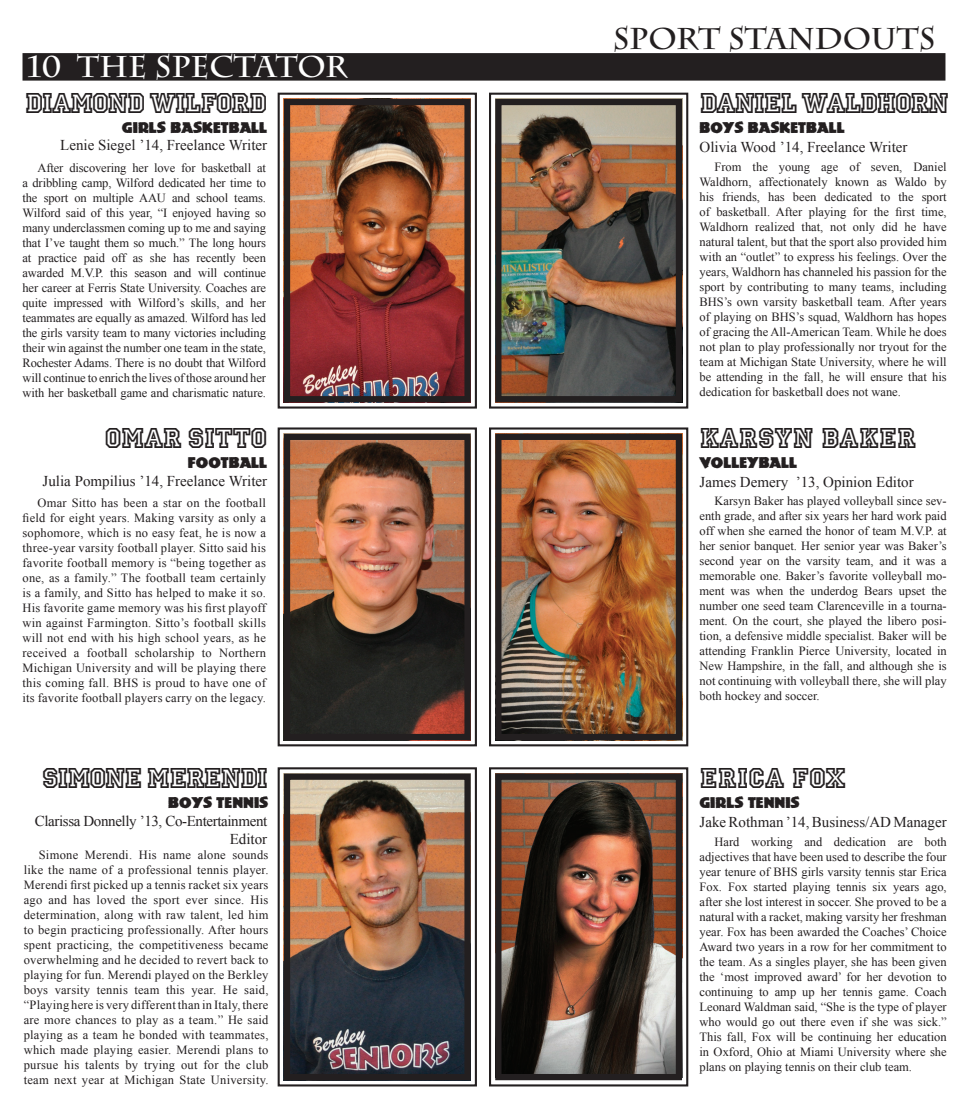
<style>
.page{position:relative;width:968px;height:1114px;background:#fff}
.page>*{position:absolute;margin:0;border:0;box-sizing:border-box;transform-origin:0 0}
.t1{font:30px "AHJ Allstar";letter-spacing:-.05em;color:#231f20}
.t2{font:30px "AHJ Allstar";color:#231f20}
.t3{font:700 30px "Charlemagne Std";color:#231f20}
.t4{font:700 30px "Charlemagne Std";color:#fff}
.t5{font:30px "AHJ Allstar";letter-spacing:-.025em;color:#231f20}
.t6{font:15px "Times New Roman";color:#231f20}
.t7{font:15px "AHJ Publicity";color:#231f20}
.t8{font:15px/18px "Times New Roman";letter-spacing:-.025em;color:#231f20;text-align:right}
.t9{font:12.5px/15px "Times New Roman";color:#231f20;text-align:justify}
</style>
<div class="page">
<div style="left:22px;top:53px;width:923px;height:28px;background:#231f20"></div>
<img style="left:489px;top:92px;width:200px;height:317px">
<div style="left:495px;top:99px;width:187px;height:303px;border:6px solid #231f20"></div>
<img style="left:489px;top:427px;width:200px;height:320px">
<div style="left:495px;top:434px;width:187px;height:306px;border:6px solid #231f20"></div>
<img style="left:489px;top:767px;width:200px;height:320px">
<div style="left:495px;top:773px;width:187px;height:307px;border:6px solid #231f20"></div>
<img style="left:277px;top:92px;width:200px;height:317px">
<div style="left:284px;top:99px;width:186px;height:303px;border:6px solid #231f20"></div>
<img style="left:277px;top:427px;width:200px;height:320px">
<div style="left:284px;top:434px;width:186px;height:306px;border:6px solid #231f20"></div>
<img style="left:277px;top:767px;width:200px;height:320px">
<div style="left:284px;top:773px;width:186px;height:307px;border:6px solid #231f20"></div>
<p class="t4" style="left:27px;top:49px;width:322px">10 THE SPECTATOR</p>
<p class="t3" style="left:612px;top:21px;width:324px">SPORT STANDOUTS</p>
<p class="t1" style="left:25px;top:85px;width:244px">DIAMOND WILFORD</p>
<p class="t7" style="left:122px;top:118px;width:147px">GIRLS BASKETBALL</p>
<p class="t9" style="left:23px;top:160px;width:245px;text-indent:15px">After discovering her love for basketball at a dribbling camp, Wilford dedicated her time to the sport on multiple AAU and school teams.<br>Wilford said of this year, “I enjoyed having so many underclassmen coming up to me and saying that I’ve taught them so much.” The long hours at practice paid off as she has recently been awarded M.V.P. this season and will continue her career at Ferris State University. Coaches are quite impressed with Wilford’s skills, and her teammates are equally as amazed. Wilford has led the girls varsity team to many victories including their win against the number one team in the state, Rochester Adams. There is no doubt that Wilford will continue to enrich the lives of those around her with her basketball game and charismatic nature.</p>
<p class="t6" style="left:60px;top:135px;width:208px">Lenie Siegel ’14, Freelance Writer</p>
<p class="t1" style="left:699px;top:85px;width:251px">DANIEL WALDHORN</p>
<p class="t7" style="left:699px;top:119px;width:147px">BOYS BASKETBALL</p>
<p class="t9" style="left:699px;top:159px;width:249px;text-indent:15px">From the young age of seven, Daniel Waldhorn, affectionately known as Waldo by his friends, has been dedicated to the sport of basketball. After playing for the first time, Waldhorn realized that, not only did he have natural talent, but that the sport also provided him with an “outlet” to express his feelings. Over the years, Waldhorn has channeled his passion for the sport by contributing to many teams, including BHS’s own varsity basketball team. After years of playing on BHS’s squad, Waldhorn has hopes of gracing the All-American Team. While he does not plan to play professionally nor tryout for the team at Michigan State University, where he will be attending in the fall, he will ensure that his dedication for basketball does not wane.</p>
<p class="t6" style="left:699px;top:136px;width:209px">Olivia Wood ’14, Freelance Writer</p>
<p class="t5" style="left:105px;top:420px;width:164px">OMAR SITTO</p>
<p class="t7" style="left:188px;top:453px;width:81px">FOOTBALL</p>
<p class="t9" style="left:23px;top:495px;width:245px;text-indent:15px">Omar Sitto has been a star on the football field for eight years. Making varsity as only a sophomore, which is no easy feat, he is now a three-year varsity football player. Sitto said his favorite football memory is “being together as one, as a family.” The football team certainly is a family, and Sitto has helped to make it so.<br>His favorite game memory was his first playoff win against Farmington. Sitto’s football skills will not end with his high school years, as he received a football scholarship to Northern Michigan University and will be playing there this coming fall. BHS is proud to have one of its favorite football players carry on the legacy.</p>
<p class="t6" style="left:43px;top:471px;width:226px">Julia Pompilius ’14, Freelance Writer</p>
<p class="t2" style="left:699px;top:420px;width:218px">KARSYN BAKER</p>
<p class="t7" style="left:699px;top:454px;width:99px">VOLLEYBALL</p>
<p class="t9" style="left:699px;top:493px;width:249px;text-indent:15px">Karsyn Baker has played volleyball since sev&shy;enth grade, and after six years her hard work paid off when she earned the honor of team M.V.P. at her senior banquet. Her senior year was Baker’s second year on the varsity team, and it was a memorable one. Baker’s favorite volleyball mo&shy;ment was when the underdog Bears upset the number one seed team Clarenceville in a tourna&shy;ment. On the court, she played the libero posi&shy;tion, a defensive middle specialist. Baker will be attending Franklin Pierce University, located in New Hampshire, in the fall, and although she is not continuing with volleyball there, she will play both hockey and soccer.</p>
<p class="t6" style="left:699px;top:472px;width:216px">James Demery ’13, Opinion Editor</p>
<p class="t1" style="left:42px;top:760px;width:228px">SIMONE MERENDI</p>
<p class="t7" style="left:168px;top:793px;width:102px">BOYS TENNIS</p>
<p class="t8" style="left:35px;top:812px;width:234px">Clarissa Donnelly ’13, Co-Entertainment<br>Editor</p>
<p class="t9" style="left:24px;top:847px;width:246px;text-indent:15px">Simone Merendi. His name alone sounds like the name of a professional tennis player.<br>Merendi first picked up a tennis racket six years ago and has loved the sport ever since. His determination, along with raw talent, led him to begin practicing professionally. After hours spent practicing, the competitiveness became overwhelming and he decided to revert back to playing for fun. Merendi played on the Berkley boys varsity tennis team this year. He said, “Playing here is very different than in Italy, there are more chances to play as a team.” He said playing as a team he bonded with teammates, which made playing easier. Merendi plans to pursue his talents by trying out for the club team next year at Michigan State University.</p>
<p class="t2" style="left:699px;top:760px;width:147px">ERICA FOX</p>
<p class="t7" style="left:699px;top:793px;width:102px">GIRLS TENNIS</p>
<p class="t9" style="left:699px;top:834px;width:249px;text-indent:15px">Hard working and dedication are both adjectives that have been used to describe the four year tenure of BHS girls varsity tennis star Erica Fox. Fox started playing tennis six years ago, after she lost interest in soccer. She proved to be a natural with a racket, making varsity her freshman year. Fox has been awarded the Coaches’ Choice Award two years in a row for her commitment to the team. As a singles player, she has been given the ‘most improved award’ for her devotion to continuing to amp up her tennis game. Coach Leonard Waldman said, “She is the type of player who would go out there even if she was sick.” This fall, Fox will be continuing her education in Oxford, Ohio at Miami University where she plans on playing tennis on their club team.</p>
<p class="t6" style="left:699px;top:811px;width:249px">Jake Rothman ’14, Business/AD Manager</p>
</div>
